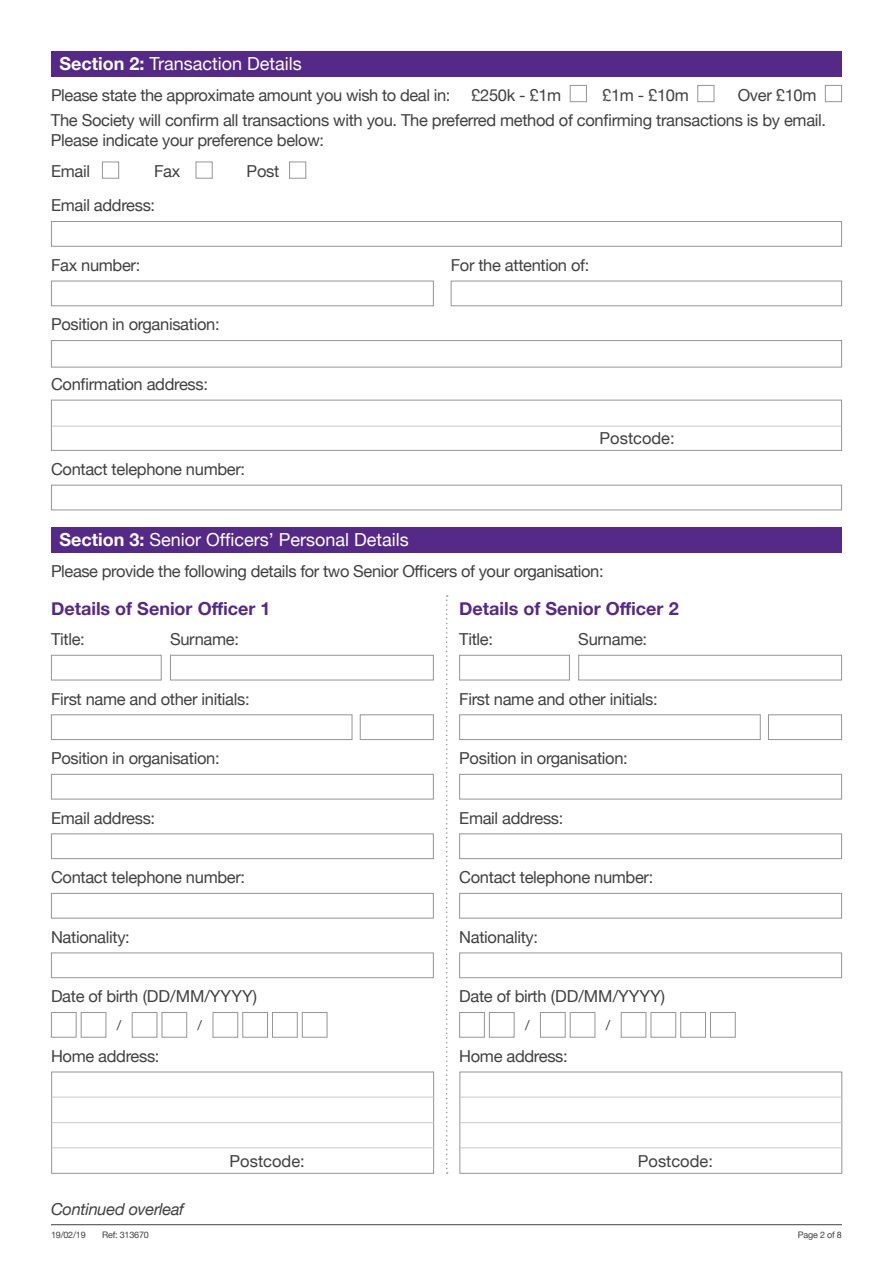
<style>
.page{position:relative;width:893px;height:1263px;background:#fff}
.page>*{position:absolute;margin:0;border:0;box-sizing:border-box;transform-origin:0 0}
.t1{font:18px "Helvetica Neue";color:#fff}
.t2{font:700 18px "Helvetica Neue";color:#552988}
.t3{font:16.5px/19.8px "Helvetica Neue";letter-spacing:-.02em;color:#414042}
.t4{font:16.5px "Helvetica Neue";color:#414042}
.t5{font:italic 16.5px "Helvetica Neue";letter-spacing:-.02em;color:#414042}
.t6{font:13.5px "Helvetica Neue";color:#414042}
.t7{font:9px "Helvetica Neue";letter-spacing:-.02em;color:#414042}
.s1{font-weight:700}
</style>
<div class="page">
<hr style="left:51px;top:1224px;width:791px;height:1px;background:#414042">
<hr style="left:51px;top:426px;width:791px;height:1px;background:#c7c8ca">
<div style="left:51px;top:400px;width:791px;height:51px;border:1px solid #939598"></div>
<div style="left:51px;top:51px;width:791px;height:26px;background:#552988"></div>
<div style="left:51px;top:527px;width:791px;height:26px;background:#552988"></div>
<div style="left:570px;top:85px;width:17px;height:17px;border:1px solid #939598"></div>
<div style="left:102px;top:162px;width:17px;height:17px;border:1px solid #939598"></div>
<div style="left:196px;top:162px;width:17px;height:17px;border:1px solid #939598"></div>
<div style="left:289px;top:162px;width:17px;height:17px;border:1px solid #939598"></div>
<div style="left:697px;top:85px;width:17px;height:17px;border:1px solid #939598"></div>
<div style="left:825px;top:85px;width:17px;height:17px;border:1px solid #939598"></div>
<div style="left:51px;top:221px;width:791px;height:26px;border:1px solid #939598"></div>
<div style="left:51px;top:340px;width:791px;height:27px;border:1px solid #939598"></div>
<div style="left:51px;top:485px;width:791px;height:25px;border:1px solid #939598"></div>
<div style="left:51px;top:281px;width:383px;height:25px;border:1px solid #939598"></div>
<div style="left:451px;top:281px;width:391px;height:25px;border:1px solid #939598"></div>
<div style="left:51px;top:655px;width:111px;height:25px;border:1px solid #939598"></div>
<div style="left:170px;top:655px;width:264px;height:25px;border:1px solid #939598"></div>
<svg style="left:446px;top:595px;width:2px;height:579px"></svg>
<div style="left:51px;top:714px;width:301px;height:26px;border:1px solid #939598"></div>
<div style="left:360px;top:714px;width:74px;height:26px;border:1px solid #939598"></div>
<div style="left:51px;top:774px;width:383px;height:25px;border:1px solid #939598"></div>
<div style="left:51px;top:833px;width:383px;height:26px;border:1px solid #939598"></div>
<div style="left:51px;top:893px;width:383px;height:25px;border:1px solid #939598"></div>
<div style="left:51px;top:952px;width:383px;height:26px;border:1px solid #939598"></div>
<div style="left:213px;top:1012px;width:25px;height:25px;border:1px solid #939598"></div>
<div style="left:242px;top:1012px;width:26px;height:25px;border:1px solid #939598"></div>
<div style="left:272px;top:1012px;width:26px;height:25px;border:1px solid #939598"></div>
<div style="left:302px;top:1012px;width:25px;height:25px;border:1px solid #939598"></div>
<div style="left:51px;top:1012px;width:26px;height:25px;border:1px solid #939598"></div>
<div style="left:81px;top:1012px;width:25px;height:25px;border:1px solid #939598"></div>
<div style="left:132px;top:1012px;width:25px;height:25px;border:1px solid #939598"></div>
<div style="left:162px;top:1012px;width:25px;height:25px;border:1px solid #939598"></div>
<div style="left:51px;top:1071px;width:383px;height:103px;border:1px solid #939598"></div>
<hr style="left:51px;top:1097px;width:383px;height:1px;background:#c7c8ca">
<hr style="left:51px;top:1122px;width:383px;height:1px;background:#c7c8ca">
<hr style="left:51px;top:1147px;width:383px;height:1px;background:#c7c8ca">
<div style="left:459px;top:655px;width:111px;height:25px;border:1px solid #939598"></div>
<div style="left:578px;top:655px;width:264px;height:25px;border:1px solid #939598"></div>
<div style="left:459px;top:714px;width:302px;height:26px;border:1px solid #939598"></div>
<div style="left:768px;top:714px;width:74px;height:26px;border:1px solid #939598"></div>
<div style="left:459px;top:774px;width:383px;height:25px;border:1px solid #939598"></div>
<div style="left:459px;top:833px;width:383px;height:26px;border:1px solid #939598"></div>
<div style="left:459px;top:893px;width:383px;height:25px;border:1px solid #939598"></div>
<div style="left:459px;top:952px;width:383px;height:26px;border:1px solid #939598"></div>
<div style="left:621px;top:1012px;width:25px;height:25px;border:1px solid #939598"></div>
<div style="left:651px;top:1012px;width:25px;height:25px;border:1px solid #939598"></div>
<div style="left:680px;top:1012px;width:26px;height:25px;border:1px solid #939598"></div>
<div style="left:710px;top:1012px;width:26px;height:25px;border:1px solid #939598"></div>
<div style="left:459px;top:1012px;width:26px;height:25px;border:1px solid #939598"></div>
<div style="left:489px;top:1012px;width:25px;height:25px;border:1px solid #939598"></div>
<div style="left:540px;top:1012px;width:26px;height:25px;border:1px solid #939598"></div>
<div style="left:570px;top:1012px;width:25px;height:25px;border:1px solid #939598"></div>
<div style="left:459px;top:1071px;width:383px;height:103px;border:1px solid #939598"></div>
<hr style="left:459px;top:1097px;width:383px;height:1px;background:#c7c8ca">
<hr style="left:459px;top:1122px;width:383px;height:1px;background:#c7c8ca">
<hr style="left:459px;top:1147px;width:383px;height:1px;background:#c7c8ca">
<p class="t1" style="left:60px;top:52px;width:244px"><span class="s1">Section 2:</span> Transaction Details</p>
<p class="t3" style="left:602px;top:85px;width:88px">£1m - £10m</p>
<p class="t3" style="left:738px;top:85px;width:80px">Over £10m</p>
<p class="t3" style="left:51px;top:110px;width:777px">The Society will confirm all transactions with you. The preferred method of confirming transactions is by email.<br>Please indicate your preference below:</p>
<p class="t3" style="left:471px;top:85px;width:91px">£250k - £1m</p>
<p class="t3" style="left:51px;top:85px;width:401px">Please state the approximate amount you wish to deal in:</p>
<p class="t3" style="left:51px;top:161px;width:41px">Email</p>
<p class="t3" style="left:154px;top:161px;width:28px">Fax</p>
<p class="t3" style="left:247px;top:161px;width:34px">Post</p>
<p class="t3" style="left:51px;top:195px;width:106px">Email address:</p>
<p class="t3" style="left:51px;top:255px;width:91px">Fax number:</p>
<p class="t3" style="left:451px;top:255px;width:140px">For the attention of:</p>
<p class="t3" style="left:51px;top:314px;width:170px">Position in organisation:</p>
<p class="t3" style="left:51px;top:374px;width:158px">Confirmation address:</p>
<p class="t3" style="left:51px;top:459px;width:196px">Contact telephone number:</p>
<p class="t1" style="left:60px;top:529px;width:351px"><span class="s1">Section 3:</span> Senior Officers’ Personal Details</p>
<p class="t4" style="left:600px;top:429px;width:77px">Postcode:</p>
<p class="t3" style="left:51px;top:561px;width:554px">Please provide the following details for two Senior Officers of your organisation:</p>
<p class="t2" style="left:51px;top:595px;width:221px">Details of Senior Officer 1</p>
<p class="t2" style="left:459px;top:595px;width:221px">Details of Senior Officer 2</p>
<p class="t3" style="left:51px;top:629px;width:35px">Title:</p>
<p class="t3" style="left:170px;top:629px;width:70px">Surname:</p>
<p class="t3" style="left:459px;top:629px;width:35px">Title:</p>
<p class="t3" style="left:578px;top:629px;width:70px">Surname:</p>
<p class="t3" style="left:51px;top:689px;width:200px">First name and other initials:</p>
<p class="t3" style="left:459px;top:689px;width:200px">First name and other initials:</p>
<p class="t3" style="left:51px;top:748px;width:170px">Position in organisation:</p>
<p class="t3" style="left:459px;top:748px;width:170px">Position in organisation:</p>
<p class="t3" style="left:51px;top:808px;width:106px">Email address:</p>
<p class="t3" style="left:459px;top:808px;width:106px">Email address:</p>
<p class="t3" style="left:51px;top:867px;width:196px">Contact telephone number:</p>
<p class="t3" style="left:459px;top:867px;width:196px">Contact telephone number:</p>
<p class="t3" style="left:51px;top:927px;width:80px">Nationality:</p>
<p class="t3" style="left:459px;top:927px;width:80px">Nationality:</p>
<p class="t3" style="left:51px;top:986px;width:207px">Date of birth (DD/MM/YYYY)</p>
<p class="t6" style="left:198px;top:1017px;width:6px">/</p>
<p class="t6" style="left:117px;top:1017px;width:6px">/</p>
<p class="t3" style="left:459px;top:986px;width:207px">Date of birth (DD/MM/YYYY)</p>
<p class="t6" style="left:606px;top:1017px;width:6px">/</p>
<p class="t6" style="left:525px;top:1017px;width:6px">/</p>
<p class="t3" style="left:51px;top:1046px;width:110px">Home address:</p>
<p class="t3" style="left:459px;top:1046px;width:110px">Home address:</p>
<p class="t4" style="left:230px;top:1151px;width:77px">Postcode:</p>
<p class="t4" style="left:638px;top:1151px;width:77px">Postcode:</p>
<p class="t5" style="left:51px;top:1197px;width:135px">Continued overleaf</p>
<p class="t7" style="left:102px;top:1229px;width:48px">Ref: 313670</p>
<p class="t7" style="left:51px;top:1229px;width:36px">19/02/19</p>
<p class="t7" style="left:798px;top:1229px;width:46px">Page 2 of 8</p>
</div>
